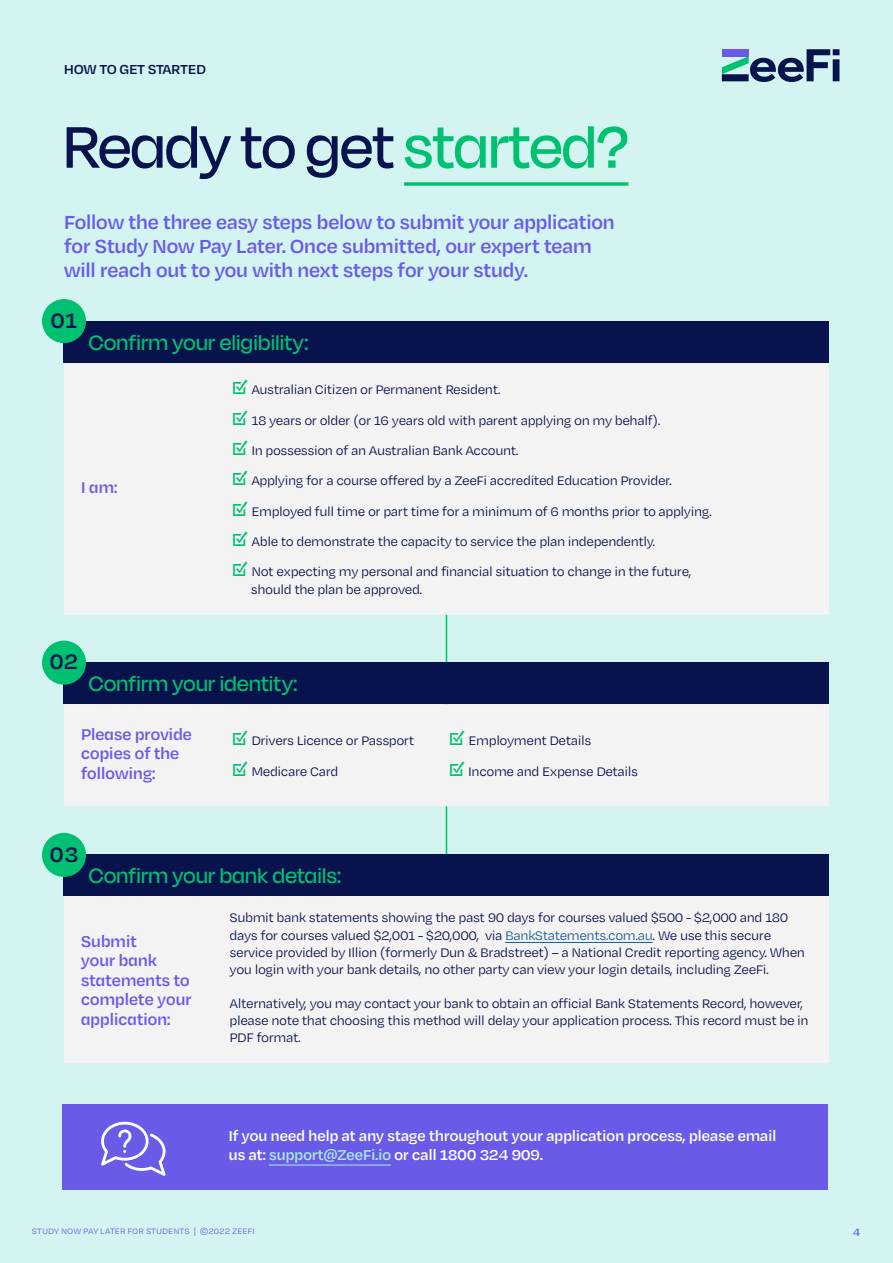
<style>
.page{position:relative;width:893px;height:1263px;background:#d3f4f0}
.page>*{position:absolute;margin:0;border:0;box-sizing:border-box;transform-origin:0 0}
.t1{font:500 67.5px "Degular Display";color:#08134d}
.Major_Heading___L2{font:500 24px "Degular Display";letter-spacing:.015em;color:#00c072}
.t2{font:600 24px "Degular Text";color:#08134d}
.Introduction_Paragra{font:600 21.75px/24px "Degular Text";letter-spacing:-.035em;color:#695be7}
.Sub_Heading_LV1{font:600 18px/19.5px "Degular Text";letter-spacing:-.03em;color:#695be7}
.Sub_Heading_LV2{font:600 16.5px/19.8px "Degular Text";letter-spacing:-.03em;color:#fff}
.t3{font:600 15px "Degular Text";letter-spacing:-.025em;color:#08134d}
.Sub_Heading_LV1-2{font:14.25px/17.1px "Degular Text";letter-spacing:-.03em;color:#08134d}
.Sub_Heading_LV2-2{font:14.25px/17.1px "Degular Text";letter-spacing:-.03em;color:#08134d}
.t4{font:600 12px "Degular Text";color:#695be7}
.t5{font:9px "Degular Text";color:#695be7}
.s1{color:#00c072}
.s2{font-weight:600;font-size:21.75px;color:#00c072}
.s3{color:#175d9e}
.s4{color:#a8e8e2}
</style>
<div class="page">
<hr style="left:446px;top:558px;width:1px;height:502px;background:#00c072">
<div style="left:64px;top:363px;width:765px;height:252px;background:#f3f3f3"></div>
<div style="left:63px;top:321px;width:766px;height:42px;background:#08134d"></div>
<div style="left:42px;top:299px;width:44px;height:44px;background:#00c072;border-radius:50%"></div>
<div style="left:64px;top:704px;width:765px;height:102px;background:#f3f3f3"></div>
<div style="left:63px;top:663px;width:766px;height:41px;background:#08134d"></div>
<div style="left:42px;top:641px;width:44px;height:44px;background:#00c072;border-radius:50%"></div>
<div style="left:64px;top:896px;width:765px;height:167px;background:#f3f3f3"></div>
<hr style="left:505px;top:942px;width:148px;height:1px;background:#175d9e">
<div style="left:63px;top:854px;width:766px;height:42px;background:#08134d"></div>
<div style="left:42px;top:833px;width:44px;height:44px;background:#00c072;border-radius:50%"></div>
<svg style="left:404px;top:182px;width:224px;height:4px"></svg>
<div style="left:63px;top:1104px;width:765px;height:86px;background:#695be7"></div>
<hr style="left:269px;top:1164px;width:122px;height:1px;background:#a8e8e2">
<svg style="left:101px;top:1122px;width:65px;height:54px"></svg>
<svg style="left:722px;top:49px;width:117px;height:33px"></svg>
<p class="t3" style="left:64px;top:59px;width:144px">HOW TO GET STARTED</p>
<p class="t1" style="left:64px;top:108px;width:566px">Ready to get <span class="s1">started?</span></p>
<p class="Introduction_Paragra" style="left:64px;top:209px;width:553px">Follow the three easy steps below to submit your application for Study Now Pay Later. Once submitted, our expert team will reach out to you with next steps for your study.</p>
<p class="t2" style="left:51px;top:304px;width:28px">01</p>
<p class="Major_Heading___L2" style="left:89px;top:329px;width:221px">Confirm your eligibility:</p>
<p class="Sub_Heading_LV1" style="left:81px;top:476px;width:39px">I am:</p>
<p class="t2" style="left:49px;top:646px;width:31px">02</p>
<p class="Sub_Heading_LV1-2" style="left:230px;top:381px;width:272px"><span class="s2">☑</span> Australian Citizen or Permanent Resident.</p>
<p class="Sub_Heading_LV2-2" style="left:230px;top:411px;width:432px"><span class="s2">☑</span> 18 years or older (or 16 years old with parent applying on my behalf).</p>
<p class="Sub_Heading_LV2-2" style="left:230px;top:441px;width:291px"><span class="s2">☑</span> In possession of an Australian Bank Account.</p>
<p class="Sub_Heading_LV2-2" style="left:230px;top:472px;width:444px"><span class="s2">☑</span> Applying for a course offered by a ZeeFi accredited Education Provider.</p>
<p class="Sub_Heading_LV2-2" style="left:230px;top:502px;width:484px"><span class="s2">☑</span> Employed full time or part time for a minimum of 6 months prior to applying.</p>
<p class="Sub_Heading_LV2-2" style="left:230px;top:532px;width:427px"><span class="s2">☑</span> Able to demonstrate the capacity to service the plan independently.</p>
<p class="Sub_Heading_LV2-2" style="left:251px;top:563px;width:442px;text-indent:-21px"><span class="s2">☑</span> Not expecting my personal and financial situation to change in the future, should the plan be approved.</p>
<p class="Major_Heading___L2" style="left:89px;top:670px;width:211px">Confirm your identity:</p>
<p class="Sub_Heading_LV1" style="left:81px;top:723px;width:113px">Please provide copies of the following:</p>
<p class="Sub_Heading_LV1-2" style="left:230px;top:732px;width:186px"><span class="s2">☑</span> Drivers Licence or Passport</p>
<p class="Sub_Heading_LV2-2" style="left:230px;top:762px;width:110px"><span class="s2">☑</span> Medicare Card</p>
<p class="t2" style="left:50px;top:838px;width:30px">03</p>
<p class="Major_Heading___L2" style="left:89px;top:862px;width:254px">Confirm your bank details:</p>
<p class="Sub_Heading_LV2-2" style="left:446px;top:732px;width:146px"><span class="s2">☑</span> Employment Details</p>
<p class="Sub_Heading_LV2-2" style="left:446px;top:762px;width:193px"><span class="s2">☑</span> Income and Expense Details</p>
<p class="Sub_Heading_LV1" style="left:81px;top:930px;width:113px">Submit<br>your bank statements to complete your application:</p>
<p class="Sub_Heading_LV1-2" style="left:230px;top:909px;width:577px">Submit bank statements showing the past 90 days for courses valued $500 - $2,000 and 180 days for courses valued $2,001 - $20,000, via <span class="s3">BankStatements.com.au</span>. We use this secure service provided by Illion (formerly Dun &amp; Bradstreet) – a National Credit reporting agency. When you login with your bank details, no other party can view your login details, including ZeeFi.</p>
<p class="Sub_Heading_LV1-2" style="left:230px;top:994px;width:581px">Alternatively, you may contact your bank to obtain an official Bank Statements Record, however, please note that choosing this method will delay your application process. This record must be in<br>PDF format.</p>
<p class="Sub_Heading_LV2" style="left:228px;top:1124px;width:550px">If you need help at any stage throughout your application process, please email us at: <span class="s4">support@ZeeFi.io</span> or call 1800 324 909.</p>
<p class="t5" style="left:32px;top:1225px;width:224px">STUDY NOW PAY LATER FOR STUDENTS | ©2022 ZEEFI</p>
<p class="t4" style="left:853px;top:1224px;width:9px">4</p>
</div>
